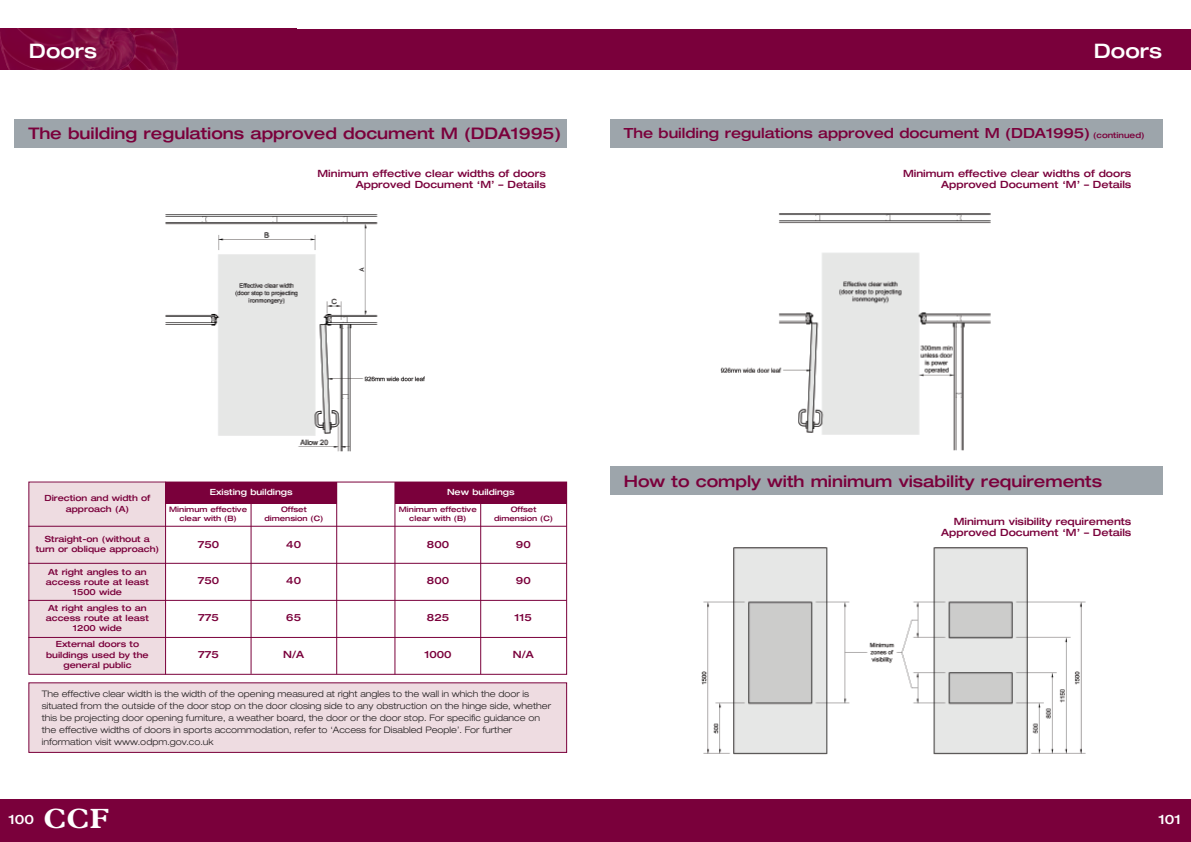
<style>
.page{position:relative;width:1191px;height:842px;background:#fff}
.page>*{position:absolute;margin:0;border:0;box-sizing:border-box;transform-origin:0 0}
.t1{font:700 28px "Plantin";color:#fff}
.t2{font:500 expanded 20px "Helvetica Neue LT";color:#fff}
.t3{font:500 expanded 16px "Helvetica Neue LT";color:#7a003b}
.t4{font:500 expanded 14px "Helvetica Neue LT";color:#7a003b}
.t5{font:500 expanded 13px "Helvetica Neue LT";color:#fff}
.t6{font:500 expanded 10px/11px "Helvetica Neue LT";color:#7a003b;text-align:right}
.t7{font:300 expanded 9px/12px "Helvetica Neue LT";color:#231f20}
.t8{font:500 expanded 8.5px/10.2px "Helvetica Neue LT";color:#7a003b;text-align:center}
.t9{font:500 expanded 8.5px "Helvetica Neue LT";color:#fff}
.t10{font:500 expanded 7.5px/9px "Helvetica Neue LT";color:#7a003b;text-align:center}
.s1{font-size:8px}
</style>
<div class="page">
<div style="left:595px;top:29px;width:596px;height:40px;background:#7a003b"></div>
<div style="left:595px;top:799px;width:596px;height:43px;background:#7a003b"></div>
<div style="left:0;top:29px;width:595px;height:40px;background:#7a003b"></div>
<img style="left:0;top:29px;width:178px;height:40px">
<div style="left:0;top:799px;width:595px;height:43px;background:#7a003b"></div>
<div style="left:29px;top:683px;width:537px;height:69px;background:#eedce1"></div>
<div style="left:28px;top:682px;width:539px;height:71px;border:1px solid #7a003b"></div>
<img style="left:165px;top:214px;width:260px;height:238px">
<div style="left:29px;top:483px;width:137px;height:190px;background:#eedce1"></div>
<div style="left:28px;top:481px;width:539px;height:194px;border:1px solid #7a003b"></div>
<hr style="left:28px;top:526px;width:538px;height:1px;background:#7a003b">
<hr style="left:28px;top:563px;width:538px;height:1px;background:#7a003b">
<hr style="left:28px;top:600px;width:538px;height:1px;background:#7a003b">
<hr style="left:28px;top:637px;width:538px;height:1px;background:#7a003b">
<hr style="left:165px;top:482px;width:1px;height:192px;background:#7a003b">
<hr style="left:336px;top:482px;width:1px;height:192px;background:#7a003b">
<hr style="left:395px;top:482px;width:1px;height:192px;background:#7a003b">
<hr style="left:251px;top:483px;width:1px;height:191px;background:#7a003b">
<hr style="left:480px;top:483px;width:1px;height:191px;background:#7a003b">
<div style="left:166px;top:482px;width:171px;height:21px;background:#7a003b"></div>
<div style="left:395px;top:482px;width:171px;height:22px;background:#7a003b"></div>
<img style="left:720px;top:213px;width:271px;height:238px">
<img style="left:701px;top:547px;width:385px;height:208px">
<div style="left:14px;top:119px;width:553px;height:28px;background:#9da5ab"></div>
<div style="left:609px;top:119px;width:553px;height:28px;background:#9da5ab"></div>
<div style="left:609px;top:467px;width:553px;height:28px;background:#9da5ab"></div>
<h2 class="t2" style="left:29px;top:43px;width:70px">Doors</h2>
<h2 class="t2" style="left:1093px;top:43px;width:70px">Doors</h2>
<h3 class="t3" style="left:28px;top:128px;width:534px">The building regulations approved document M (DDA1995)</h3>
<h3 class="t4" style="left:624px;top:128px;width:522px">The building regulations approved document M (DDA1995) <span class="s1">(continued)</span></h3>
<p class="t6" style="left:317px;top:169px;width:230px">Minimum effective clear widths of doors<br>Approved Document ‘M’ – Details</p>
<p class="t6" style="left:903px;top:169px;width:230px">Minimum effective clear widths of doors<br>Approved Document ‘M’ – Details</p>
<p class="t9" style="left:210px;top:489px;width:84px">Existing buildings</p>
<p class="t9" style="left:447px;top:489px;width:69px">New buildings</p>
<p class="t10" style="left:399px;top:505px;width:79px">Minimum effective clear with (B)</p>
<p class="t10" style="left:494px;top:505px;width:61px">Offset dimension (C)</p>
<p class="t6" style="left:198px;top:540px;width:23px">750</p>
<p class="t6" style="left:198px;top:576px;width:23px">750</p>
<p class="t6" style="left:198px;top:613px;width:22px">775</p>
<p class="t6" style="left:198px;top:650px;width:22px">775</p>
<p class="t8" style="left:44px;top:494px;width:108px">Direction and width of approach (A)</p>
<p class="t8" style="left:36px;top:534px;width:125px">Straight-on (without a turn or oblique approach)</p>
<p class="t8" style="left:46px;top:567px;width:104px">At right angles to an access route at least<br>1500 wide</p>
<p class="t8" style="left:46px;top:603px;width:104px">At right angles to an access route at least<br>1200 wide</p>
<p class="t8" style="left:46px;top:640px;width:104px">External doors to buildings used by the general public</p>
<p class="t10" style="left:169px;top:505px;width:79px">Minimum effective clear with (B)</p>
<p class="t10" style="left:264px;top:505px;width:61px">Offset dimension (C)</p>
<p class="t6" style="left:516px;top:540px;width:16px">90</p>
<p class="t6" style="left:516px;top:576px;width:16px">90</p>
<p class="t6" style="left:514px;top:613px;width:19px">115</p>
<p class="t6" style="left:513px;top:650px;width:22px">N/A</p>
<p class="t7" style="left:42px;top:688px;width:511px">The effective clear width is the width of the opening measured at right angles to the wall in which the door is situated from the outside of the door stop on the door closing side to any obstruction on the hinge side, whether this be projecting door opening furniture, a weather board, the door or the door stop. For specific guidance on the effective widths of doors in sports accommodation, refer to ‘Access for Disabled People’. For further information visit www.odpm.gov.co.uk</p>
<p class="t6" style="left:286px;top:540px;width:16px">40</p>
<p class="t6" style="left:286px;top:576px;width:16px">40</p>
<p class="t6" style="left:286px;top:613px;width:16px">65</p>
<p class="t6" style="left:283px;top:650px;width:22px">N/A</p>
<p class="t6" style="left:427px;top:540px;width:24px">800</p>
<p class="t6" style="left:427px;top:576px;width:24px">800</p>
<p class="t6" style="left:427px;top:613px;width:24px">825</p>
<p class="t6" style="left:424px;top:650px;width:29px">1000</p>
<h3 class="t5" style="left:8px;top:815px;width:27px">100</h3>
<h1 class="t1" style="left:43px;top:809px;width:67px">CCF</h1>
<h3 class="t3" style="left:624px;top:475px;width:480px">How to comply with minimum visability requirements</h3>
<p class="t6" style="left:941px;top:517px;width:192px">Minimum visibility requirements<br>Approved Document ‘M’ – Details</p>
<h3 class="t5" style="left:1158px;top:815px;width:24px">101</h3>
</div>
